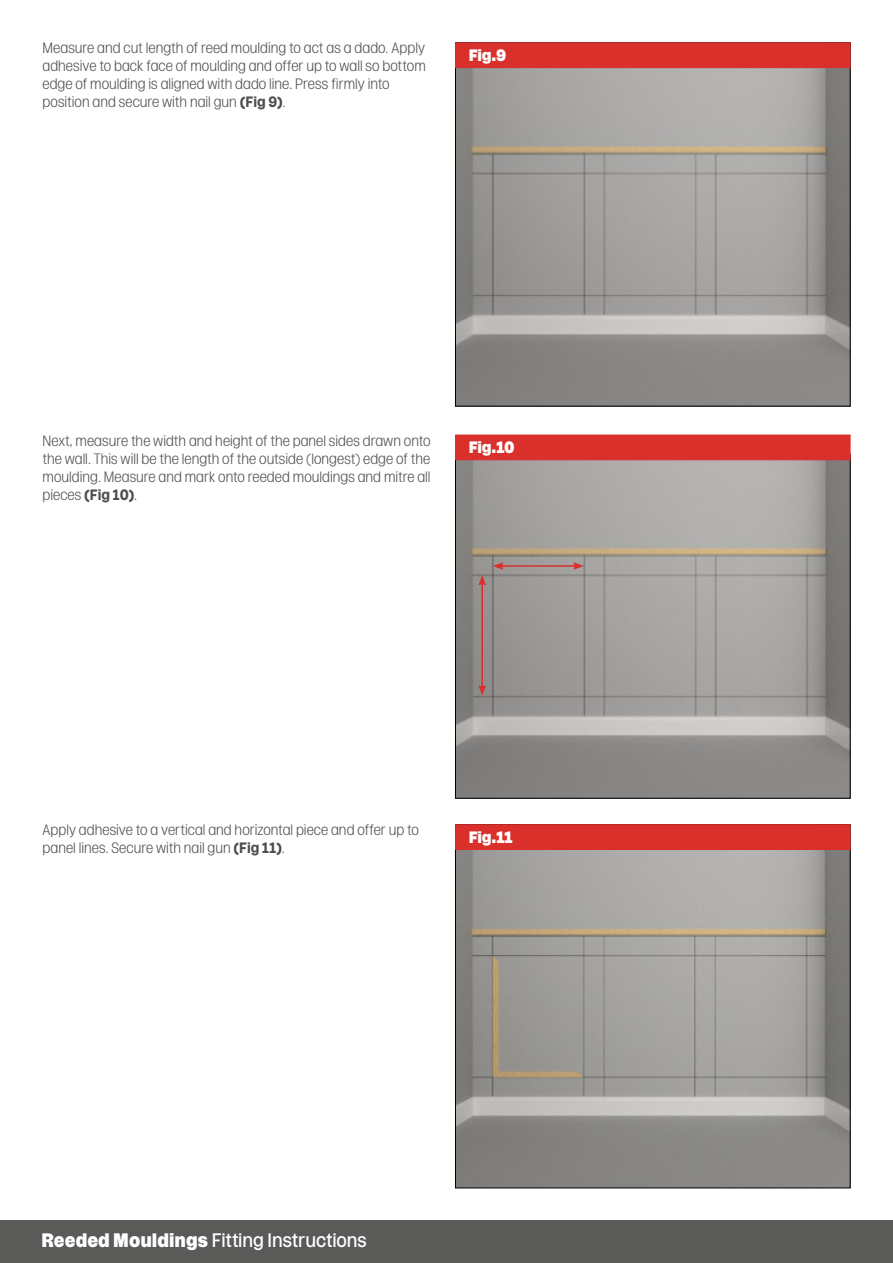
<style>
.page{position:relative;width:893px;height:1263px;background:#fff}
.page>*{position:absolute;margin:0;border:0;box-sizing:border-box;transform-origin:0 0}
.t1{font:19.5px "Rooster";letter-spacing:-.005em;color:#fff}
.t2{font:900 16.5px "Rooster";letter-spacing:-.02em;color:#fff}
.t3{font:300 15px/18px "Rooster";color:#4d4d4c}
.s1{font-weight:700}
.s2{font-weight:900}
</style>
<div class="page">
<div style="left:0;top:1220px;width:893px;height:43px;background:#5a5a59"></div>
<img style="left:457px;top:68px;width:391px;height:336px">
<img style="left:457px;top:460px;width:391px;height:336px">
<img style="left:457px;top:850px;width:391px;height:336px">
<div style="left:455px;top:43px;width:395px;height:25px;background:#d9302b"></div>
<div style="left:455px;top:435px;width:395px;height:25px;background:#d9302b"></div>
<div style="left:455px;top:824px;width:395px;height:26px;background:#d9302b;border:1px solid #d9302b"></div>
<hr style="left:481px;top:583px;width:2px;height:104px;background:#d9302b">
<svg style="left:478px;top:575px;width:8px;height:10px"></svg>
<svg style="left:478px;top:685px;width:8px;height:11px"></svg>
<hr style="left:501px;top:565px;width:75px;height:2px;background:#d9302b">
<svg style="left:573px;top:562px;width:11px;height:8px"></svg>
<svg style="left:493px;top:562px;width:10px;height:8px"></svg>
<p class="t3" style="left:43px;top:39px;width:385px">Measure and cut length of reed moulding to act as a dado. Apply adhesive to back face of moulding and offer up to wall so bottom edge of moulding is aligned with dado line. Press firmly into position and secure with nail gun <span class="s1">(Fig 9)</span>.</p>
<p class="t2" style="left:469px;top:46px;width:39px">Fig.9</p>
<p class="t3" style="left:43px;top:432px;width:390px;text-align:justify">Next, measure the width and height of the panel sides drawn onto the wall. This will be the length of the outside (longest) edge of the moulding. Measure and mark onto reeded mouldings and mitre all pieces <span class="s1">(Fig 10)</span>.</p>
<p class="t2" style="left:469px;top:439px;width:47px">Fig.10</p>
<p class="t3" style="left:43px;top:821px;width:378px">Apply adhesive to a vertical and horizontal piece and offer up to panel lines. Secure with nail gun <span class="s1">(Fig 11)</span>.</p>
<p class="t2" style="left:469px;top:828px;width:45px">Fig.11</p>
<h1 class="t1" style="left:41px;top:1230px;width:327px"><span class="s2">Reeded Mouldings</span> Fitting Instructions</h1>
</div>
